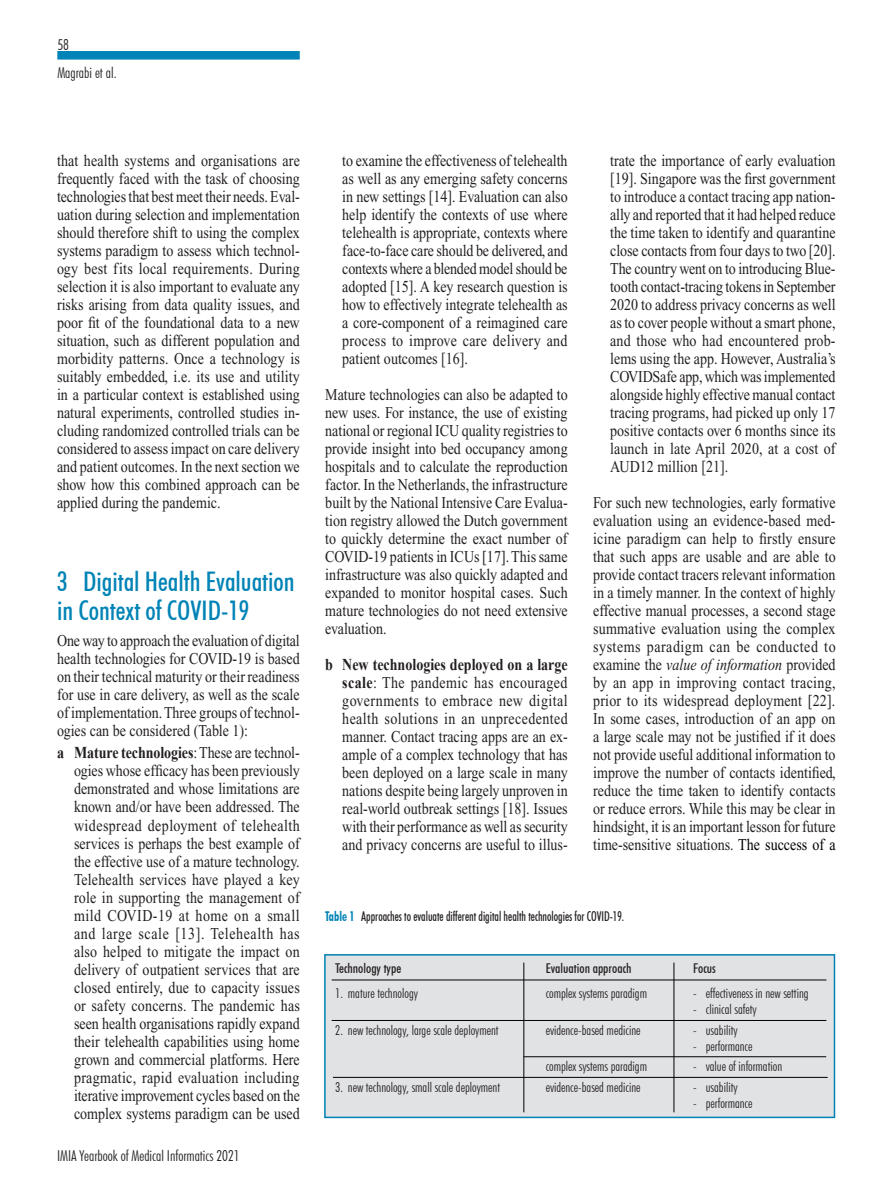
<style>
.page{position:relative;width:893px;height:1191px;background:#fff}
.page>*{position:absolute;margin:0;border:0;box-sizing:border-box;transform-origin:0 0}
.Headline_2{font:500 condensed 27px/28.5px "Futura BT";color:#0083b6}
.Grundtext_Aufzählung{font:16.5px/18px "Times New Roman";color:#231f20;text-align:justify;scale:.85 1}
.Grundtext_ohne_Einzu{font:16.5px/18px "Times New Roman";color:#231f20;text-align:justify;scale:.85 1}
.Grundtext_mit_Einzug{font:16.5px/18px "Times New Roman";color:#231f20;text-align:justify;scale:.85 1}
.t1{font:300 condensed 15px "Futura BT";color:#231f20}
.Table_Text{font:300 condensed 13.5px "Futura BT";color:#231f20}
.Legende_1{font:500 condensed 13.5px "Futura BT";color:#231f20;scale:.85 1}
.Table_Kopf{font:500 condensed 13.5px "Futura BT";color:#231f20}
.s1{font-weight:700}
.s2{font-style:inherit}
.s3{font-style:italic}
.s4{color:#000}
.s5{font-weight:700;color:#0083b6}
</style>
<div class="page">
<div style="left:57px;top:51px;width:243px;height:9px;background:#0083b6"></div>
<div style="left:324px;top:954px;width:511px;height:164px;background:#e1e2e4;border:2px solid #0083b6"></div>
<hr style="left:332px;top:979px;width:494px;height:1px;background:#000">
<hr style="left:333px;top:1077px;width:495px;height:1px;background:#000">
<hr style="left:332px;top:1020px;width:494px;height:1px;background:#000">
<hr style="left:523px;top:962px;width:1px;height:150px;background:#000">
<hr style="left:674px;top:962px;width:1px;height:150px;background:#000">
<hr style="left:524px;top:1056px;width:302px;height:1px;background:#000">
<p class="t1" style="left:57px;top:35px;width:13px">58</p>
<p class="t1" style="left:57px;top:63px;width:61px">Magrabi et al.</p>
<p class="Grundtext_mit_Einzug" style="left:57px;top:152px;width:287px">that health systems and organisations are frequently faced with the task of choosing technologies that best meet their needs. Eval&shy;uation during selection and implementation should therefore shift to using the complex systems paradigm to assess which technol&shy;ogy best fits local requirements. During selection it is also important to evaluate any risks arising from data quality issues, and poor fit of the foundational data to a new situation, such as different population and morbidity patterns. Once a technology is suitably embedded, i.e. its use and utility in a particular context is established using natural experiments, controlled studies in&shy;cluding randomized controlled trials can be considered to assess impact on care delivery and patient outcomes. In the next section we show how this combined approach can be applied during the pandemic.</p>
<p class="Headline_2" style="left:57px;top:567px;width:239px">3 Digital Health Evaluation in Context of COVID-19</p>
<p class="Grundtext_ohne_Einzu" style="left:57px;top:631px;width:287px">One way to approach the evaluation of digital health technologies for COVID-19 is based on their technical maturity or their readiness for use in care delivery, as well as the scale of implementation. Three groups of technol&shy;ogies can be considered (Table 1):</p>
<p class="Grundtext_Aufzählung" style="left:74px;top:744px;width:267px;text-indent:-17px"><span class="s1">a Mature technologies</span>: These are technol&shy;ogies whose efficacy has been previously demonstrated and whose limitations are known and/or have been addressed. The widespread deployment of telehealth services is perhaps the best example of the effective use of a mature technology.<br>Telehealth services have played a key role in supporting the management of mild COVID-19 at home on a small and large scale <span class="s2">[13]</span>. Telehealth has also helped to mitigate the impact on delivery of outpatient services that are closed entirely, due to capacity issues or safety concerns. The pandemic has seen health organisations rapidly expand their telehealth capabilities using home grown and commercial platforms. Here pragmatic, rapid evaluation including iterative improvement cycles based on the complex systems paradigm can be used</p>
<p class="t1" style="left:57px;top:1146px;width:184px">IMIA Yearbook of Medical Informatics 2021</p>
<p class="Grundtext_Aufzählung" style="left:342px;top:152px;width:267px">to examine the effectiveness of telehealth as well as any emerging safety concerns in new settings <span class="s2">[14]</span>. Evaluation can also help identify the contexts of use where telehealth is appropriate, contexts where face-to-face care should be delivered, and contexts where a blended model should be adopted <span class="s2">[15]</span>. A key research question is how to effectively integrate telehealth as a core-component of a reimagined care process to improve care delivery and patient outcomes <span class="s2">[16]</span>.</p>
<p class="Grundtext_ohne_Einzu" style="left:325px;top:386px;width:287px">Mature technologies can also be adapted to new uses. For instance, the use of existing national or regional ICU quality registries to provide insight into bed occupancy among hospitals and to calculate the reproduction factor. In the Netherlands, the infrastructure built by the National Intensive Care Evalua&shy;tion registry allowed the Dutch government to quickly determine the exact number of COVID-19 patients in ICUs [17]. This same infrastructure was also quickly adapted and expanded to monitor hospital cases. Such mature technologies do not need extensive evaluation.</p>
<p class="Grundtext_Aufzählung" style="left:342px;top:656px;width:267px;text-indent:-17px"><span class="s1">b New technologies deployed on a large scale</span>: The pandemic has encouraged governments to embrace new digital health solutions in an unprecedented manner. Contact tracing apps are an ex&shy;ample of a complex technology that has been deployed on a large scale in many nations despite being largely unproven in real-world outbreak settings <span class="s2">[18]</span>. Issues with their performance as well as security and privacy concerns are useful to illus-</p>
<p class="Grundtext_Aufzählung" style="left:610px;top:152px;width:267px">trate the importance of early evaluation <span class="s2">[19]</span>. Singapore was the first government to introduce a contact tracing app nation&shy;ally and reported that it had helped reduce the time taken to identify and quarantine close contacts from four days to two <span class="s2">[20]</span>.<br>The country went on to introducing Blue&shy;tooth contact-tracing tokens in September 2020 to address privacy concerns as well as to cover people without a smart phone, and those who had encountered prob&shy;lems using the app. However, Australia’s COVIDSafe app, which was implemented alongside highly effective manual contact tracing programs, had picked up only 17 positive contacts over 6 months since its launch in late April 2020, at a cost of AUD12 million <span class="s2">[21]</span>.</p>
<p class="Grundtext_ohne_Einzu" style="left:593px;top:494px;width:287px">For such new technologies, early formative evaluation using an evidence-based med&shy;icine paradigm can help to firstly ensure that such apps are usable and are able to provide contact tracers relevant information in a timely manner. In the context of highly effective manual processes, a second stage summative evaluation using the complex systems paradigm can be conducted to examine the <span class="s3">value of information</span> provided by an app in improving contact tracing, prior to its widespread deployment [22].<br>In some cases, introduction of an app on a large scale may not be justified if it does not provide useful additional information to improve the number of contacts identified, reduce the time taken to identify contacts or reduce errors. While this may be clear in hindsight, it is an important lesson for future time-sensitive situations. <span class="s4">The success of a</span></p>
<p class="Legende_1" style="left:325px;top:908px;width:353px"><span class="s5">Table 1</span> Approaches to evaluate different digital health technologies for COVID-19.</p>
<p class="Table_Kopf" style="left:335px;top:960px;width:68px">Technology type</p>
<p class="Table_Text" style="left:335px;top:985px;width:84px">1. mature technology</p>
<p class="Table_Text" style="left:335px;top:1021px;width:165px">2. new technology, large scale deployment</p>
<p class="Table_Kopf" style="left:546px;top:960px;width:87px">Evaluation approach</p>
<p class="Table_Text" style="left:546px;top:985px;width:103px">complex systems paradigm</p>
<p class="Table_Text" style="left:546px;top:1021px;width:96px">evidence-based medicine</p>
<p class="Table_Text" style="left:546px;top:1058px;width:103px">complex systems paradigm</p>
<p class="Table_Text" style="left:546px;top:1078px;width:96px">evidence-based medicine</p>
<p class="Table_Text" style="left:335px;top:1078px;width:166px">3. new technology, small scale deployment</p>
<p class="Table_Kopf" style="left:693px;top:960px;width:24px">Focus</p>
<p class="Table_Text" style="left:693px;top:985px;width:117px">- effectiveness in new setting</p>
<p class="Table_Text" style="left:693px;top:1001px;width:65px">- clinical safety</p>
<p class="Table_Text" style="left:693px;top:1021px;width:46px">- usability</p>
<p class="Table_Text" style="left:693px;top:1037px;width:61px">- performance</p>
<p class="Table_Text" style="left:693px;top:1058px;width:91px">- value of information</p>
<p class="Table_Text" style="left:693px;top:1078px;width:46px">- usability</p>
<p class="Table_Text" style="left:693px;top:1095px;width:61px">- performance</p>
</div>
